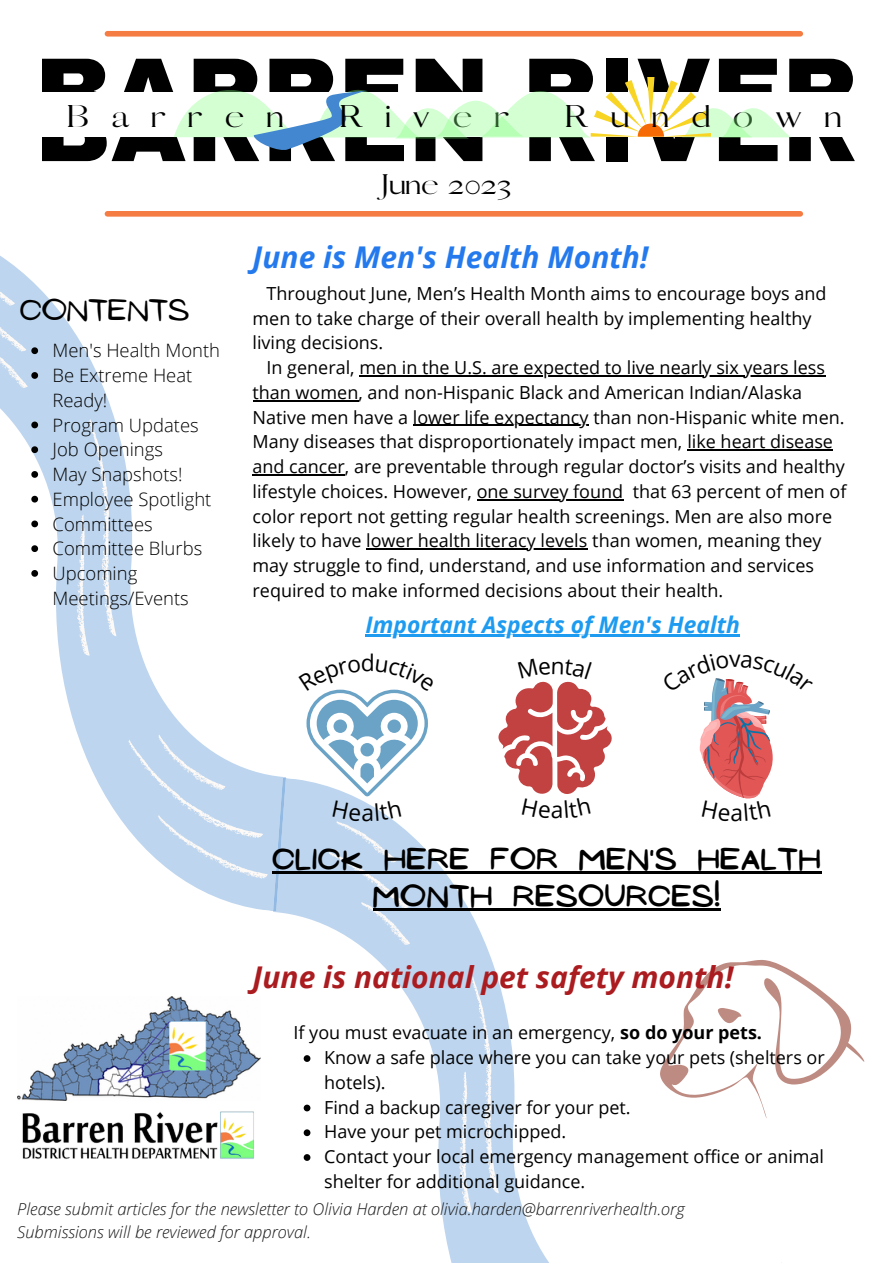
<style>
.page{position:relative;width:893px;height:1264px;background:#fff}
.page>*{position:absolute;margin:0;border:0;box-sizing:border-box;transform-origin:0 0}
.t1{font:900 97.35px "Archivo";color:#000}
.t2{font:italic 700 30px "Open Sans";color:#aa1c20}
.t3{font:italic 700 30px "Open Sans";color:#247aed}
.t4{font:30px "Pierson";color:#000}
.t5{font:27px/37px "NF Ananias Bold";letter-spacing:.05em;color:#000;text-align:center}
.t6{font:27px "Pierson";color:#000}
.t7{font:27px "NF Ananias Regular";color:#000}
.t8{font:italic 700 22.8px "Open Sans";color:#1d9bf0}
.t9{font:22.8px "Open Sans";color:#000}
.t10{font:300 18.45px/24.8px "Open Sans";color:#000}
.t11{font:18px/24.8px "Open Sans";color:#000}
.t12{font:italic 300 16.5px "Open Sans";color:#181818}
.s1{font-weight:700}
</style>
<div class="page">
<svg style="left:706px;top:959px;width:158px;height:159px"></svg>
<svg style="left:0;top:264px;width:310px;height:615px"></svg>
<svg style="left:235px;top:777px;width:471px;height:321px"></svg>
<svg style="left:288px;top:820px;width:405px;height:442px"></svg>
<div style="left:107px;top:211px;width:693px;height:6px;background:#f57c43"></div>
<img style="left:17px;top:996px;width:243px;height:104px">
<img style="left:22px;top:1111px;width:232px;height:48px">
<div style="left:107px;top:31px;width:693px;height:6px;background:#f57c43"></div>
<svg style="left:174px;top:77px;width:617px;height:73px"></svg>
<hr style="left:359px;top:375px;width:466px;height:1px;background:#000">
<hr style="left:252px;top:400px;width:106px;height:1px;background:#000">
<hr style="left:413px;top:425px;width:175px;height:1px;background:#000">
<hr style="left:687px;top:449px;width:146px;height:1px;background:#000">
<hr style="left:252px;top:474px;width:93px;height:1px;background:#000">
<hr style="left:476px;top:499px;width:147px;height:1px;background:#000">
<hr style="left:366px;top:548px;width:221px;height:1px;background:#000">
<hr style="left:365px;top:635px;width:375px;height:2px;background:#1d9bf0">
<svg style="left:31px;top:347px;width:7px;height:7px"></svg>
<svg style="left:31px;top:372px;width:7px;height:7px"></svg>
<svg style="left:31px;top:421px;width:7px;height:7px"></svg>
<svg style="left:31px;top:446px;width:7px;height:7px"></svg>
<svg style="left:31px;top:471px;width:7px;height:7px"></svg>
<svg style="left:31px;top:496px;width:7px;height:6px"></svg>
<svg style="left:31px;top:520px;width:7px;height:7px"></svg>
<svg style="left:31px;top:545px;width:7px;height:7px"></svg>
<svg style="left:31px;top:570px;width:7px;height:6px"></svg>
<hr style="left:272px;top:871px;width:549px;height:2px;background:#000">
<hr style="left:373px;top:908px;width:347px;height:2px;background:#000">
<svg style="left:303px;top:1055px;width:7px;height:6px"></svg>
<svg style="left:303px;top:1104px;width:7px;height:7px"></svg>
<svg style="left:303px;top:1129px;width:7px;height:7px"></svg>
<svg style="left:303px;top:1154px;width:7px;height:6px"></svg>
<svg style="left:298px;top:658px;width:137px;height:162px"></svg>
<svg style="left:497px;top:681px;width:116px;height:137px"></svg>
<svg style="left:661px;top:678px;width:112px;height:142px"></svg>
<p class="t1" style="left:35px;top:40px;width:824px">BARREN RIVER</p>
<p class="t1" style="left:35px;top:76px;width:824px">BARREN RIVER</p>
<p class="t4" style="left:66px;top:98px;width:24px">B</p>
<p class="t4" style="left:111px;top:98px;width:56px">a r</p>
<p class="t4" style="left:188px;top:98px;width:57px">r e</p>
<p class="t4" style="left:267px;top:98px;width:18px">n</p>
<p class="t4" style="left:339px;top:98px;width:53px">R i</p>
<p class="t4" style="left:413px;top:98px;width:97px">ver</p>
<p class="t4" style="left:564px;top:98px;width:25px">R</p>
<p class="t4" style="left:610px;top:98px;width:20px">u</p>
<p class="t4" style="left:652px;top:98px;width:60px">n d</p>
<p class="t4" style="left:732px;top:98px;width:71px">o w</p>
<p class="t4" style="left:824px;top:98px;width:18px">n</p>
<p class="t6" style="left:381px;top:168px;width:131px">June 2023</p>
<p class="t7" style="left:20px;top:294px;width:171px">CONTENTS</p>
<p class="t10" style="left:53px;top:338px;width:169px">Men's Health Month</p>
<p class="t10" style="left:53px;top:362px;width:141px">Be Extreme Heat<br>Ready!</p>
<p class="t10" style="left:53px;top:412px;width:148px">Program Updates</p>
<p class="t10" style="left:53px;top:437px;width:112px">Job Openings</p>
<p class="t10" style="left:53px;top:461px;width:131px">May Snapshots!</p>
<p class="t10" style="left:53px;top:486px;width:160px">Employee Spotlight</p>
<p class="t10" style="left:53px;top:511px;width:102px">Committees</p>
<p class="t10" style="left:53px;top:536px;width:151px">Committee Blurbs</p>
<p class="t10" style="left:53px;top:560px;width:138px">Upcoming<br>Meetings/Events</p>
<p class="t3" style="left:252px;top:235px;width:397px">June is Men's Health Month!</p>
<p class="t11" style="left:252px;top:280px;width:575px;text-indent:14px">Throughout June, Men’s Health Month aims to encourage boys and men to take charge of their overall health by implementing healthy living decisions.</p>
<p class="t11" style="left:252px;top:355px;width:595px;text-indent:14px">In general, men in the U.S. are expected to live nearly six years less than women, and non-Hispanic Black and American Indian/Alaska Native men have a lower life expectancy than non-Hispanic white men.<br>Many diseases that disproportionately impact men, like heart disease and cancer, are preventable through regular doctor’s visits and healthy lifestyle choices. However, one survey found that 63 percent of men of color report not getting regular health screenings. Men are also more likely to have lower health literacy levels than women, meaning they may struggle to find, understand, and use information and services required to make informed decisions about their health.</p>
<p class="t8" style="left:365px;top:608px;width:376px">Important Aspects of Men's Health</p>
<p class="t9" style="left:361px;top:646px;width:16px">d</p>
<p class="t9" style="left:361px;top:796px;width:14px">a</p>
<p class="t9" style="left:551px;top:793px;width:14px">a</p>
<p class="t9" style="left:730px;top:796px;width:14px">a</p>
<p class="t5" style="left:272px;top:841px;width:549px">CLICK HERE FOR MEN'S HEALTH<br>MONTH RESOURCES!</p>
<p class="t2" style="left:252px;top:956px;width:482px">June is national pet safety month!</p>
<p class="t11" style="left:293px;top:1020px;width:470px">If you must evacuate in an emergency, <span class="s1">so do your pets.</span></p>
<p class="t11" style="left:324px;top:1044px;width:502px">Know a safe place where you can take your pets (shelters or hotels).</p>
<p class="t11" style="left:324px;top:1094px;width:308px">Find a backup caregiver for your pet.</p>
<p class="t11" style="left:324px;top:1118px;width:244px">Have your pet microchipped.</p>
<p class="t11" style="left:324px;top:1143px;width:501px">Contact your local emergency management office or animal shelter for additional guidance.</p>
<p class="t12" style="left:17px;top:1197px;width:669px">Please submit articles for the newsletter to Olivia Harden at olivia.harden@barrenriverhealth.org</p>
<p class="t12" style="left:17px;top:1220px;width:295px">Submissions will be reviewed for approval.</p>
</div>
